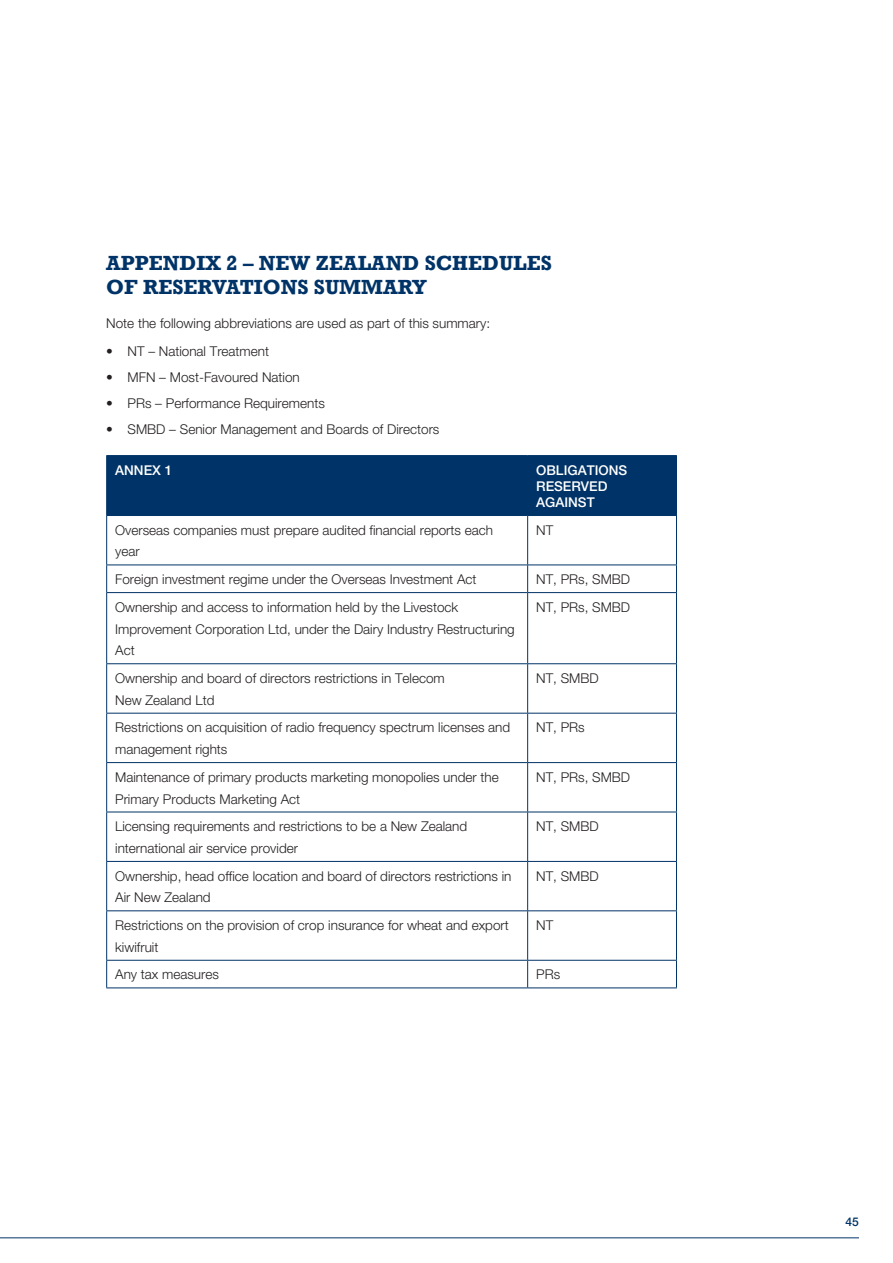
<style>
.page{position:relative;width:893px;height:1263px;background:#fff}
.page>*{position:absolute;margin:0;border:0;box-sizing:border-box;transform-origin:0 0}
.Heading_1_Annex{font:700 21px/24px "Rockwell";color:#003367}
.Table_Text{font:300 13.5px/21.8px "Helvetica Neue Maori";color:#231f20}
.Bullet{font:300 13.5px "Helvetica Neue Maori";color:#231f20}
.Body{font:300 13.5px "Helvetica Neue Maori";color:#231f20}
.Bullet_Last{font:300 13.5px "Helvetica Neue Maori";color:#231f20}
.Table_Box_Head_Whi{font:500 13.5px/16.2px "Helvetica Neue Maori";color:#fff}
.t1{font:500 12px "Helvetica Neue Maori";color:#003367}
</style>
<div class="page">
<hr style="left:0;top:1237px;width:859px;height:1px;background:#003367">
<div style="left:107px;top:456px;width:569px;height:59px;background:#003367"></div>
<hr style="left:106px;top:455px;width:422px;height:1px;background:#003367">
<hr style="left:106px;top:456px;width:1px;height:59px;background:#003367">
<hr style="left:528px;top:455px;width:149px;height:1px;background:#003367">
<hr style="left:527px;top:456px;width:1px;height:59px;background:#003367">
<hr style="left:676px;top:456px;width:1px;height:59px;background:#003367">
<hr style="left:106px;top:515px;width:422px;height:1px;background:#003367">
<hr style="left:106px;top:516px;width:1px;height:48px;background:#003367">
<hr style="left:528px;top:515px;width:149px;height:1px;background:#003367">
<hr style="left:527px;top:516px;width:1px;height:48px;background:#003367">
<hr style="left:676px;top:516px;width:1px;height:48px;background:#003367">
<hr style="left:106px;top:564px;width:422px;height:1px;background:#003367">
<svg style="left:106px;top:565px;width:1px;height:27px"></svg>
<hr style="left:528px;top:564px;width:149px;height:1px;background:#003367">
<svg style="left:527px;top:565px;width:1px;height:27px"></svg>
<svg style="left:676px;top:565px;width:1px;height:27px"></svg>
<hr style="left:106px;top:592px;width:422px;height:1px;background:#003367">
<hr style="left:106px;top:593px;width:1px;height:70px;background:#003367">
<hr style="left:528px;top:592px;width:149px;height:1px;background:#003367">
<hr style="left:527px;top:593px;width:1px;height:70px;background:#003367">
<hr style="left:676px;top:593px;width:1px;height:70px;background:#003367">
<hr style="left:106px;top:663px;width:422px;height:1px;background:#003367">
<hr style="left:106px;top:664px;width:1px;height:49px;background:#003367">
<hr style="left:528px;top:663px;width:149px;height:1px;background:#003367">
<hr style="left:527px;top:664px;width:1px;height:49px;background:#003367">
<hr style="left:676px;top:664px;width:1px;height:49px;background:#003367">
<hr style="left:106px;top:713px;width:422px;height:1px;background:#003367">
<hr style="left:106px;top:713px;width:1px;height:49px;background:#003367">
<hr style="left:528px;top:713px;width:149px;height:1px;background:#003367">
<hr style="left:527px;top:713px;width:1px;height:49px;background:#003367">
<hr style="left:676px;top:713px;width:1px;height:49px;background:#003367">
<hr style="left:106px;top:762px;width:422px;height:1px;background:#003367">
<hr style="left:106px;top:763px;width:1px;height:49px;background:#003367">
<hr style="left:528px;top:762px;width:149px;height:1px;background:#003367">
<hr style="left:527px;top:763px;width:1px;height:49px;background:#003367">
<hr style="left:676px;top:763px;width:1px;height:49px;background:#003367">
<hr style="left:106px;top:812px;width:422px;height:1px;background:#003367">
<hr style="left:106px;top:812px;width:1px;height:49px;background:#003367">
<hr style="left:528px;top:812px;width:149px;height:1px;background:#003367">
<hr style="left:527px;top:812px;width:1px;height:49px;background:#003367">
<hr style="left:676px;top:812px;width:1px;height:49px;background:#003367">
<hr style="left:106px;top:861px;width:422px;height:1px;background:#003367">
<hr style="left:106px;top:862px;width:1px;height:48px;background:#003367">
<hr style="left:528px;top:861px;width:149px;height:1px;background:#003367">
<hr style="left:527px;top:862px;width:1px;height:48px;background:#003367">
<hr style="left:676px;top:862px;width:1px;height:48px;background:#003367">
<hr style="left:106px;top:910px;width:422px;height:1px;background:#003367">
<hr style="left:106px;top:911px;width:1px;height:49px;background:#003367">
<hr style="left:528px;top:910px;width:149px;height:1px;background:#003367">
<hr style="left:527px;top:911px;width:1px;height:49px;background:#003367">
<hr style="left:676px;top:911px;width:1px;height:49px;background:#003367">
<hr style="left:106px;top:960px;width:422px;height:1px;background:#003367">
<svg style="left:106px;top:961px;width:1px;height:26px"></svg>
<hr style="left:528px;top:960px;width:149px;height:1px;background:#003367">
<svg style="left:527px;top:961px;width:1px;height:26px"></svg>
<svg style="left:676px;top:961px;width:1px;height:26px"></svg>
<hr style="left:106px;top:987px;width:422px;height:1px;background:#003367">
<hr style="left:528px;top:987px;width:149px;height:1px;background:#003367">
<p class="Heading_1_Annex" style="left:106px;top:251px;width:447px">APPENDIX 2 – NEW ZEALAND SCHEDULES<br>OF RESERVATIONS SUMMARY</p>
<p class="Body" style="left:106px;top:315px;width:385px">Note the following abbreviations are used as part of this summary:</p>
<p class="Bullet" style="left:106px;top:343px;width:164px">• NT – National Treatment</p>
<p class="Bullet" style="left:106px;top:369px;width:195px">• MFN – Most-Favoured Nation</p>
<p class="Bullet" style="left:106px;top:395px;width:220px">• PRs – Performance Requirements</p>
<p class="Bullet_Last" style="left:106px;top:421px;width:335px">• SMBD – Senior Management and Boards of Directors</p>
<p class="Table_Box_Head_Whi" style="left:115px;top:462px;width:59px">ANNEX 1</p>
<p class="Table_Box_Head_Whi" style="left:536px;top:462px;width:93px">OBLIGATIONS<br>RESERVED<br>AGAINST</p>
<p class="Table_Text" style="left:115px;top:519px;width:379px">Overseas companies must prepare audited financial reports each year</p>
<p class="Table_Text" style="left:536px;top:519px;width:19px">NT</p>
<p class="Table_Text" style="left:115px;top:568px;width:363px">Foreign investment regime under the Overseas Investment Act</p>
<p class="Table_Text" style="left:536px;top:568px;width:96px">NT, PRs, SMBD</p>
<p class="Table_Text" style="left:115px;top:596px;width:401px">Ownership and access to information held by the Livestock<br>Improvement Corporation Ltd, under the Dairy Industry Restructuring<br>Act</p>
<p class="Table_Text" style="left:536px;top:596px;width:96px">NT, PRs, SMBD</p>
<p class="Table_Text" style="left:115px;top:667px;width:331px">Ownership and board of directors restrictions in Telecom<br>New Zealand Ltd</p>
<p class="Table_Text" style="left:536px;top:667px;width:64px">NT, SMBD</p>
<p class="Table_Text" style="left:115px;top:716px;width:397px">Restrictions on acquisition of radio frequency spectrum licenses and management rights</p>
<p class="Table_Text" style="left:536px;top:716px;width:50px">NT, PRs</p>
<p class="Table_Text" style="left:115px;top:766px;width:385px">Maintenance of primary products marketing monopolies under the<br>Primary Products Marketing Act</p>
<p class="Table_Text" style="left:536px;top:766px;width:96px">NT, PRs, SMBD</p>
<p class="Table_Text" style="left:115px;top:815px;width:354px">Licensing requirements and restrictions to be a New Zealand international air service provider</p>
<p class="Table_Text" style="left:536px;top:815px;width:64px">NT, SMBD</p>
<p class="Table_Text" style="left:115px;top:864px;width:398px">Ownership, head office location and board of directors restrictions in<br>Air New Zealand</p>
<p class="Table_Text" style="left:536px;top:864px;width:64px">NT, SMBD</p>
<p class="Table_Text" style="left:115px;top:914px;width:395px">Restrictions on the provision of crop insurance for wheat and export kiwifruit</p>
<p class="Table_Text" style="left:536px;top:914px;width:19px">NT</p>
<p class="Table_Text" style="left:115px;top:963px;width:105px">Any tax measures</p>
<p class="Table_Text" style="left:536px;top:963px;width:26px">PRs</p>
<p class="t1" style="left:846px;top:1214px;width:15px">45</p>
</div>
